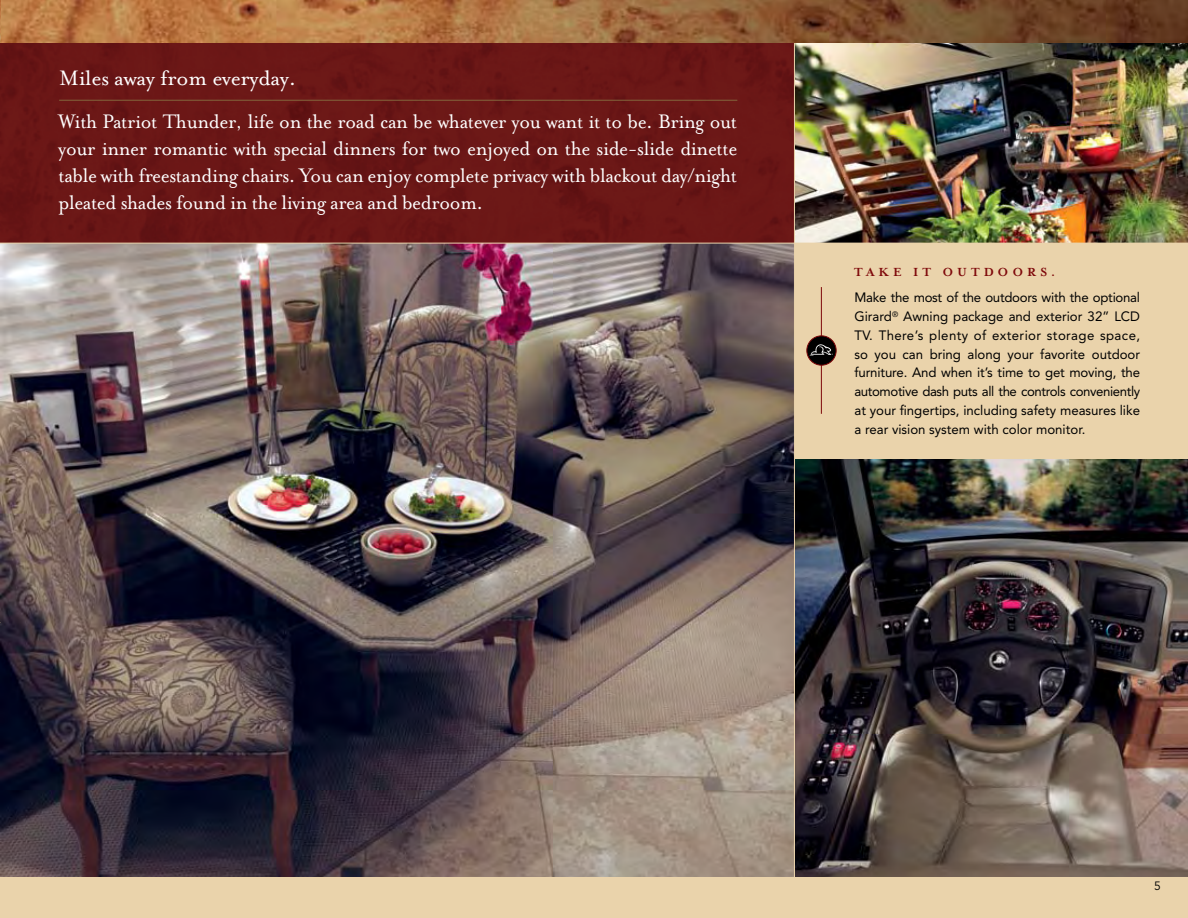
<style>
.page{position:relative;width:1188px;height:918px;background:#fff}
.page>*{position:absolute;margin:0;border:0;box-sizing:border-box;transform-origin:0 0}
.t1{font:24px "Mrs Eaves Roman";letter-spacing:-.01em;color:#fff}
.t2{font:22.5px/27px "Mrs Eaves Roman";letter-spacing:-.02em;color:#fff;text-align:justify;scale:.95 1}
.t3{font:13.5px/18.8px "Avenir";color:#000;text-align:justify}
.t4{font:700 13.5px "Mrs Eaves";letter-spacing:.3em;color:#7e080a}
.t5{font:12px "Avenir";color:#000}
</style>
<div class="page">
<img style="left:795px;top:42px;width:393px;height:201px">
<img style="left:795px;top:459px;width:393px;height:419px">
<img style="left:0;top:244px;width:794px;height:634px">
<div style="left:0;top:878px;width:1188px;height:40px;background:#ead3ab"></div>
<img style="left:0;top:42px;width:794px;height:201px">
<hr style="left:59px;top:100px;width:678px;height:1px;background:#83663c">
<div style="left:795px;top:243px;width:393px;height:216px;background:#ead3ab"></div>
<hr style="left:821px;top:287px;width:1px;height:127px;background:#7e080a">
<div style="left:807px;top:336px;width:29px;height:29px;background:#000;border-radius:50%"></div>
<div style="left:806px;top:335px;width:31px;height:31px;border:1px solid #7e080a;border-radius:50%"></div>
<svg style="left:810px;top:344px;width:23px;height:11px"></svg>
<hr style="left:794px;top:39px;width:1px;height:842px;background:#ead3ab">
<img style="left:0;top:0;width:1188px;height:42px">
<hr style="left:0;top:243px;width:1188px;height:1px;background:#ead3ab">
<hr style="left:0;top:877px;width:1px;height:41px;background:#ead3ab">
<h1 class="t1" style="left:59px;top:65px;width:239px">Miles away from everyday.</h1>
<p class="t2" style="left:58px;top:108px;width:716px">With Patriot Thunder, life on the road can be whatever you want it to be. Bring out your inner romantic with special dinners for two enjoyed on the side-slide dinette table with freestanding chairs. You can enjoy complete privacy with blackout day/night pleated shades found in the living area and bedroom.</p>
<p class="t4" style="left:854px;top:264px;width:203px">TAKE IT OUTDOORS.</p>
<p class="t3" style="left:855px;top:288px;width:287px">Make the most of the outdoors with the optional Girard<sup>®</sup> Awning package and exterior 32” LCD TV. There’s plenty of exterior storage space, so you can bring along your favorite outdoor furniture. And when it’s time to get moving, the automotive dash puts all the controls conveniently at your fingertips, including safety measures like a rear vision system with color monitor.</p>
<p class="t5" style="left:1154px;top:879px;width:8px">5</p>
</div>
